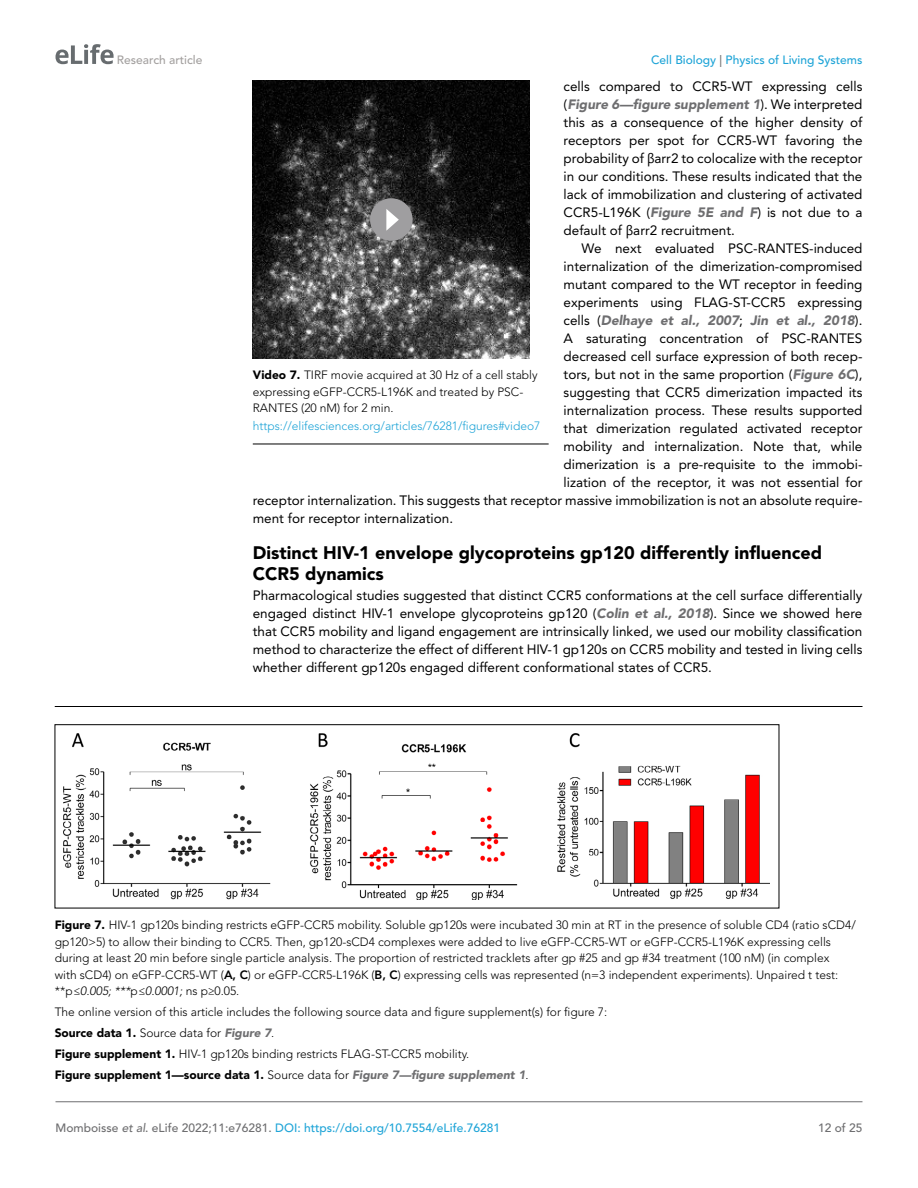
<style>
.page{position:relative;width:918px;height:1188px;background:#fff}
.page>*{position:absolute;margin:0;border:0;box-sizing:border-box;transform-origin:0 0}
.t1{font:900 18px/21px "Avenir LT Std";color:#000}
.t2{font:13.5px/18px "Avenir LT Std";color:#000;text-align:justify}
.t3{font:italic 900 13.5px "Avenir LT Std";color:#6e6e70}
.t4{font:300 12px/16.5px "Avenir LT Std";color:#000}
.t5{font:500 12px "Avenir LT Std";color:#1ea4d7}
.t6{font:300 12px "Avenir LT Std";color:#1ea4d7}
.t7{font:500 12px "Avenir LT Std";color:#a3a09f}
.t8{font:500 12px "Avenir LT Std";color:#6e6e70}
.s1{color:#6e6e70}
.s2{font-weight:900;font-style:italic;color:#6e6e70}
.s3{font-family:"Segoe UI"}
.s4{font-weight:400;font-style:normal;color:#000}
.s5{font-weight:900}
.s6{font-weight:800}
.s7{font-style:italic}
.s8{font-style:italic;color:#6e6e70}
</style>
<div class="page">
<svg style="left:56px;top:44px;width:58px;height:20px"></svg>
<hr style="left:56px;top:1101px;width:806px;height:1px;background:#6e6e70">
<hr style="left:253px;top:444px;width:296px;height:1px;background:#000">
<img style="left:253px;top:81px;width:277px;height:277px">
<hr style="left:55px;top:706px;width:807px;height:1px;background:#000">
<img style="left:64px;top:734px;width:706px;height:165px">
<div style="left:55px;top:724px;width:724px;height:184px;border:1px solid #000"></div>
<div style="left:370px;top:198px;width:43px;height:43px;background:#9f9ea0;border-radius:50%"></div>
<svg style="left:386px;top:209px;width:13px;height:22px"></svg>
<p class="t7" style="left:117px;top:53px;width:87px">Research article</p>
<p class="t5" style="left:651px;top:53px;width:213px">Cell Biology <span class="s1">|</span> Physics of Living Systems</p>
<p class="t2" style="left:564px;top:78px;width:300px">cells compared to CCR5-WT expressing cells (<span class="s2">Figure 6—figure supplement 1</span>). We interpreted this as a consequence of the higher density of receptors per spot for CCR5-WT favoring the probability of <span class="s3">β</span>arr2 to colocalize with the receptor in our conditions. These results indicated that the lack of immobilization and clustering of activated CCR5-L196K (<span class="s2">Figure 5E and F</span>) is not due to a default of <span class="s3">β</span>arr2 recruitment.</p>
<p class="t2" style="left:582px;top:240px;width:282px">We next evaluated PSC-RANTES-induced</p>
<p class="t2" style="left:564px;top:258px;width:300px">internalization of the dimerization-compromised</p>
<p class="t2" style="left:564px;top:276px;width:300px">mutant compared to the WT receptor in feeding</p>
<p class="t2" style="left:564px;top:294px;width:300px">experiments using FLAG-ST-CCR5 expressing</p>
<p class="t3" style="left:564px;top:312px;width:300px"><span class="s4">cells (</span>Delhaye et al., 2007<span class="s4">;</span> Jin et al., 2018<span class="s4">).</span></p>
<p class="t2" style="left:564px;top:330px;width:300px">A saturating concentration of PSC-RANTES</p>
<p class="t2" style="left:564px;top:348px;width:300px">decreased cell surface expression of both recep-</p>
<p class="t2" style="left:564px;top:366px;width:300px">tors, but not in the same proportion (<span class="s2">Figure 6C</span>),</p>
<p class="t2" style="left:564px;top:384px;width:300px">suggesting that CCR5 dimerization impacted its</p>
<p class="t2" style="left:564px;top:402px;width:300px">internalization process. These results supported</p>
<p class="t2" style="left:564px;top:420px;width:300px">that dimerization regulated activated receptor</p>
<p class="t2" style="left:564px;top:438px;width:300px">mobility and internalization. Note that, while</p>
<p class="t2" style="left:564px;top:456px;width:300px">dimerization is a pre-requisite to the immobi-</p>
<p class="t2" style="left:564px;top:474px;width:300px">lization of the receptor, it was not essential for</p>
<p class="t2" style="left:253px;top:492px;width:611px">receptor internalization. This suggests that receptor massive immobilization is not an absolute require-</p>
<p class="t2" style="left:253px;top:510px;width:202px">ment for receptor internalization.</p>
<h1 class="t1" style="left:253px;top:542px;width:571px">Distinct HIV-1 envelope glycoproteins gp120 differently influenced<br>CCR5 dynamics</h1>
<p class="t2" style="left:253px;top:586px;width:611px">Pharmacological studies suggested that distinct CCR5 conformations at the cell surface differentially engaged distinct HIV-1 envelope glycoproteins gp120 (<span class="s2">Colin et al., 2018</span>). Since we showed here that CCR5 mobility and ligand engagement are intrinsically linked, we used our mobility classification method to characterize the effect of different HIV-1 gp120s on CCR5 mobility and tested in living cells whether different gp120s engaged different conformational states of CCR5.</p>
<p class="t4" style="left:253px;top:367px;width:286px"><span class="s5">Video 7.</span> TIRF movie acquired at 30 Hz of a cell stably expressing eGFP-CCR5-L196K and treated by PSC-<br>RANTES (20 nM) for 2 min.</p>
<p class="t6" style="left:253px;top:419px;width:289px">https://elifesciences.org/articles/76281/figures#video7</p>
<p class="t4" style="left:55px;top:917px;width:803px"><span class="s5">Figure 7.</span> HIV-1 gp120s binding restricts eGFP-CCR5 mobility. Soluble gp120s were incubated 30 min at RT in the presence of soluble CD4 (ratio sCD4/ gp120&gt;5) to allow their binding to CCR5. Then, gp120-sCD4 complexes were added to live eGFP-CCR5-WT or eGFP-CCR5-L196K expressing cells during at least 20 min before single particle analysis. The proportion of restricted tracklets after gp #25 and gp #34 treatment (100 nM) (in complex<br>with sCD4) on eGFP-CCR5-WT (<span class="s6">A, C</span>) or eGFP-CCR5-L196K (<span class="s6">B, C</span>) expressing cells was represented (n=3 independent experiments). Unpaired t test: **p<span class="s7">≤0.005; ***</span>p<span class="s7">≤0.0001;</span> ns p≥0.05.</p>
<p class="t4" style="left:55px;top:1002px;width:554px;line-height:21px">The online version of this article includes the following source data and figure supplement(s) for figure 7:<br><span class="s5">Source data 1.</span> Source data for <span class="s2">Figure 7</span>.<br><span class="s5">Figure supplement 1.</span> HIV-1 gp120s binding restricts FLAG-ST-CCR5 mobility.<br><span class="s5">Figure supplement 1—source data 1.</span> Source data for <span class="s2">Figure 7—figure supplement 1</span>.</p>
<p class="t5" style="left:56px;top:1121px;width:446px"><span class="s1">Momboisse</span> <span class="s8">et al</span><span class="s1">. eLife 2022;11:e76281.</span> DOI: https://doi.org/10.7554/eLife.76281</p>
<p class="t8" style="left:818px;top:1121px;width:46px">12 of 25</p>
</div>
